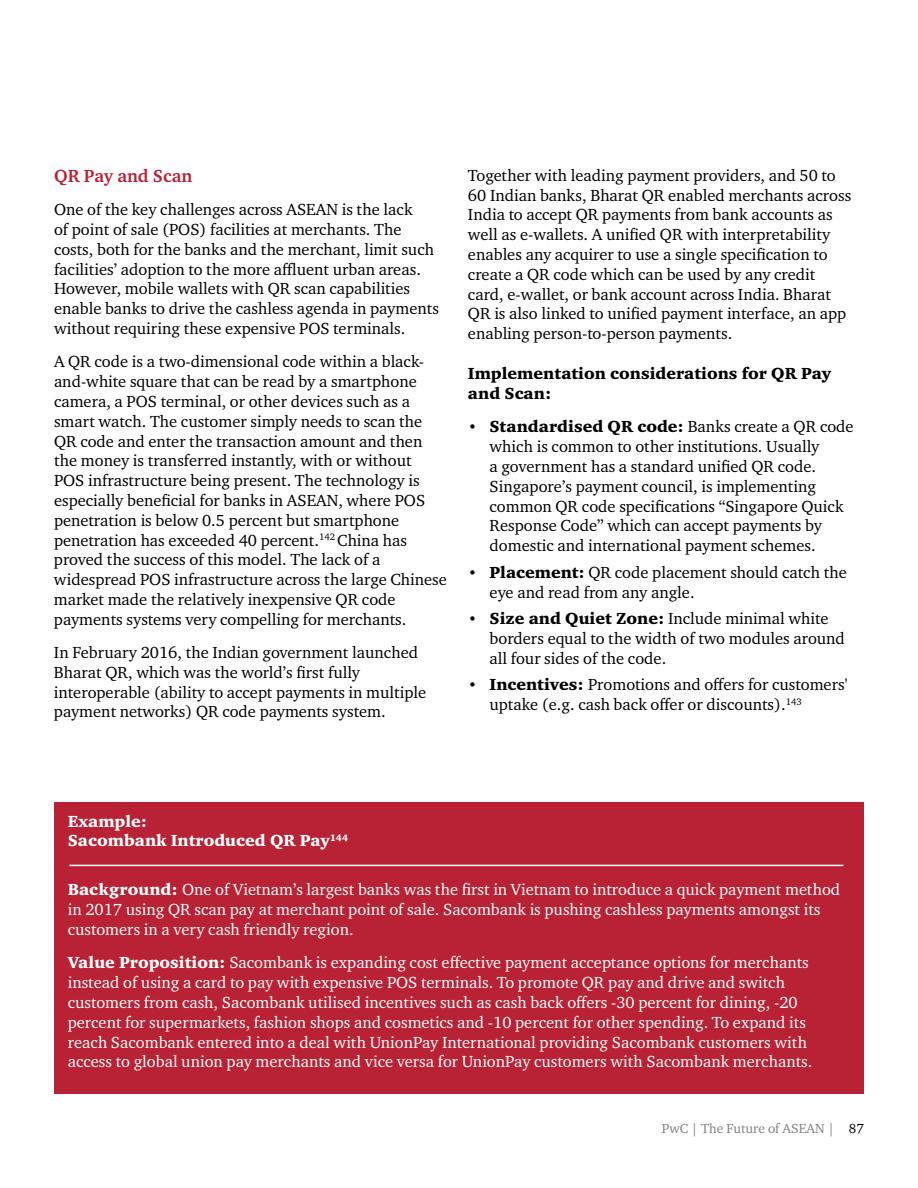
<style>
.page{position:relative;width:918px;height:1188px;background:#fff}
.page>*{position:absolute;margin:0;border:0;box-sizing:border-box;transform-origin:0 0}
.t1{font:700 18px "Charter ITC Std";color:#b82234}
.t2{font:16.5px/19.8px "Charter ITC Std";color:#000}
.t3{font:16.5px/19.8px "Charter ITC Std";color:#fff}
.t4{font:900 16.5px/19.8px "Charter ITC Std";color:#000}
.t5{font:900 16.5px/19.8px "Charter ITC Std";color:#fff}
.t6{font:13.5px "Charter ITC Std";color:#808285}
.s1{font-weight:900;font-size:15px}
.s2{font-weight:900}
.s3{color:#000}
</style>
<div class="page">
<div style="left:54px;top:802px;width:810px;height:292px;background:#b82234"></div>
<hr style="left:69px;top:865px;width:774px;height:1px;background:#fff">
<p class="t1" style="left:54px;top:165px;width:140px">QR Pay and Scan</p>
<p class="t2" style="left:54px;top:199px;width:386px">One of the key challenges across ASEAN is the lack<br>of point of sale (POS) facilities at merchants. The costs, both for the banks and the merchant, limit such facilities’ adoption to the more affluent urban areas.<br>However, mobile wallets with QR scan capabilities enable banks to drive the cashless agenda in payments without requiring these expensive POS terminals.</p>
<p class="t2" style="left:54px;top:352px;width:395px">A QR code is a two-dimensional code within a black&shy;and-white square that can be read by a smartphone camera, a POS terminal, or other devices such as a smart watch. The customer simply needs to scan the QR code and enter the transaction amount and then the money is transferred instantly, with or without<br>POS infrastructure being present. The technology is especially beneficial for banks in ASEAN, where POS penetration is below 0.5 percent but smartphone penetration has exceeded 40 percent.<sup>142</sup> China has proved the success of this model. The lack of a widespread POS infrastructure across the large Chinese market made the relatively inexpensive QR code payments systems very compelling for merchants.</p>
<p class="t2" style="left:54px;top:642px;width:374px">In February 2016, the Indian government launched Bharat QR, which was the world’s first fully interoperable (ability to accept payments in multiple payment networks) QR code payments system.</p>
<p class="t2" style="left:468px;top:165px;width:385px">Together with leading payment providers, and 50 to 60 Indian banks, Bharat QR enabled merchants across India to accept QR payments from bank accounts as well as e-wallets. A unified QR with interpretability enables any acquirer to use a single specification to create a QR code which can be used by any credit card, e-wallet, or bank account across India. Bharat QR is also linked to unified payment interface, an app enabling person-to-person payments.</p>
<p class="t4" style="left:468px;top:364px;width:365px">Implementation considerations for QR Pay and Scan:</p>
<p class="t2" style="left:490px;top:417px;width:366px;text-indent:-22px"><span class="s1">•</span> <span class="s2">Standardised QR code:</span> Banks create a QR code which is common to other institutions. Usually<br>a government has a standard unified QR code.<br>Singapore’s payment council, is implementing common QR code specifications “Singapore Quick Response Code” which can accept payments by domestic and international payment schemes.</p>
<p class="t2" style="left:490px;top:562px;width:359px;text-indent:-22px"><span class="s1">•</span> <span class="s2">Placement:</span> QR code placement should catch the eye and read from any angle.</p>
<p class="t2" style="left:490px;top:608px;width:357px;text-indent:-22px"><span class="s1">•</span> <span class="s2">Size and Quiet Zone:</span> Include minimal white borders equal to the width of two modules around all four sides of the code.</p>
<p class="t2" style="left:490px;top:674px;width:359px;text-indent:-22px"><span class="s1">•</span> <span class="s2">Incentives:</span> Promotions and offers for customers' uptake (e.g. cash back offer or discounts).<sup>143</sup></p>
<p class="t5" style="left:68px;top:811px;width:282px">Example:<br>Sacombank Introduced QR Pay<sup>144</sup></p>
<p class="t3" style="left:68px;top:880px;width:774px"><span class="s2">Background:</span> One of Vietnam’s largest banks was the first in Vietnam to introduce a quick payment method in 2017 using QR scan pay at merchant point of sale. Sacombank is pushing cashless payments amongst its customers in a very cash friendly region.</p>
<p class="t3" style="left:68px;top:953px;width:746px"><span class="s2">Value Proposition:</span> Sacombank is expanding cost effective payment acceptance options for merchants instead of using a card to pay with expensive POS terminals. To promote QR pay and drive and switch customers from cash, Sacombank utilised incentives such as cash back offers -30 percent for dining, -20 percent for supermarkets, fashion shops and cosmetics and -10 percent for other spending. To expand its reach Sacombank entered into a deal with UnionPay International providing Sacombank customers with access to global union pay merchants and vice versa for UnionPay customers with Sacombank merchants.</p>
<p class="t6" style="left:662px;top:1120px;width:204px">PwC | The Future of ASEAN | <span class="s3">87</span></p>
</div>
